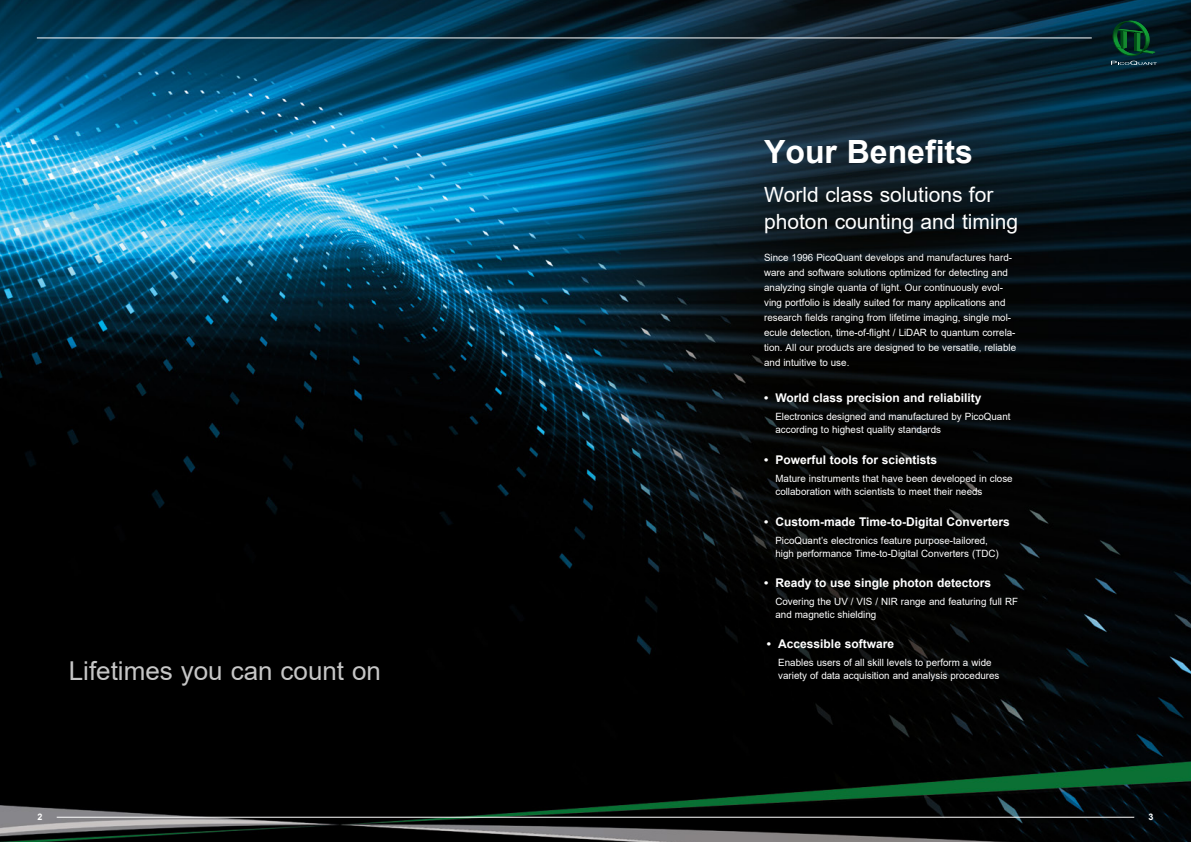
<style>
.page{position:relative;width:1191px;height:842px;background:#fff}
.page>*{position:absolute;margin:0;border:0;box-sizing:border-box;transform-origin:0 0}
.t1{font:700 32px "Arial";color:#fff}
.t2{font:26px "Arial";color:#c6c6c6}
.t3{font:21px/27px "Arial";color:#fff}
.t4{font:700 12px "Arial";color:#fff}
.t5{font:10px/15px "Arial";color:#fff}
.t6{font:700 9px "Arial";color:#fff}
</style>
<div class="page">
<img style="left:0;top:0;width:1191px;height:842px">
<hr style="left:57px;top:817px;width:1077px;height:1px;background:#fff">
<svg style="left:1111px;top:21px;width:46px;height:44px;background:#0b3d2d"></svg>
<hr style="left:37px;top:38px;width:1054px;height:1px;background:#fff">
<h1 class="t1" style="left:764px;top:129px;width:210px">Your Benefits</h1>
<h3 class="t3" style="left:764px;top:181px;width:255px">World class solutions for photon counting and timing</h3>
<p class="t5" style="left:764px;top:250px;width:253px">Since 1996 PicoQuant develops and manufactures hard&shy;ware and software solutions optimized for detecting and analyzing single quanta of light. Our continuously evol&shy;ving portfolio is ideally suited for many applications and research fields ranging from lifetime imaging, single mol&shy;ecule detection, time-of-flight / LiDAR to quantum correla&shy;tion. All our products are designed to be versatile, reliable and intuitive to use.</p>
<p class="t4" style="left:764px;top:389px;width:219px">• World class precision and reliability</p>
<p class="t5" style="left:775px;top:410px;width:237px;line-height:13px">Electronics designed and manufactured by PicoQuant according to highest quality standards</p>
<p class="t4" style="left:764px;top:451px;width:175px">• Powerful tools for scientists</p>
<p class="t5" style="left:775px;top:472px;width:239px;line-height:13px">Mature instruments that have been developed in close collaboration with scientists to meet their needs</p>
<p class="t4" style="left:764px;top:513px;width:247px">• Custom-made Time-to-Digital Converters</p>
<p class="t5" style="left:775px;top:534px;width:225px;line-height:13px">PicoQuant’s electronics feature purpose-tailored, high performance Time-to-Digital Converters (TDC)</p>
<p class="t4" style="left:764px;top:574px;width:229px">• Ready to use single photon detectors</p>
<p class="t5" style="left:775px;top:595px;width:244px;line-height:13px">Covering the UV / VIS / NIR range and featuring full RF and magnetic shielding</p>
<p class="t4" style="left:767px;top:636px;width:129px">• Accessible software</p>
<p class="t5" style="left:778px;top:655px;width:215px">Enables users of all skill levels to perform a wide</p>
<h2 class="t2" style="left:69px;top:653px;width:314px">Lifetimes you can count on</h2>
<p class="t5" style="left:778px;top:668px;width:223px">variety of data acquisition and analysis procedures</p>
<p class="t6" style="left:38px;top:811px;width:7px">2</p>
<p class="t6" style="left:1148px;top:811px;width:7px">3</p>
</div>
